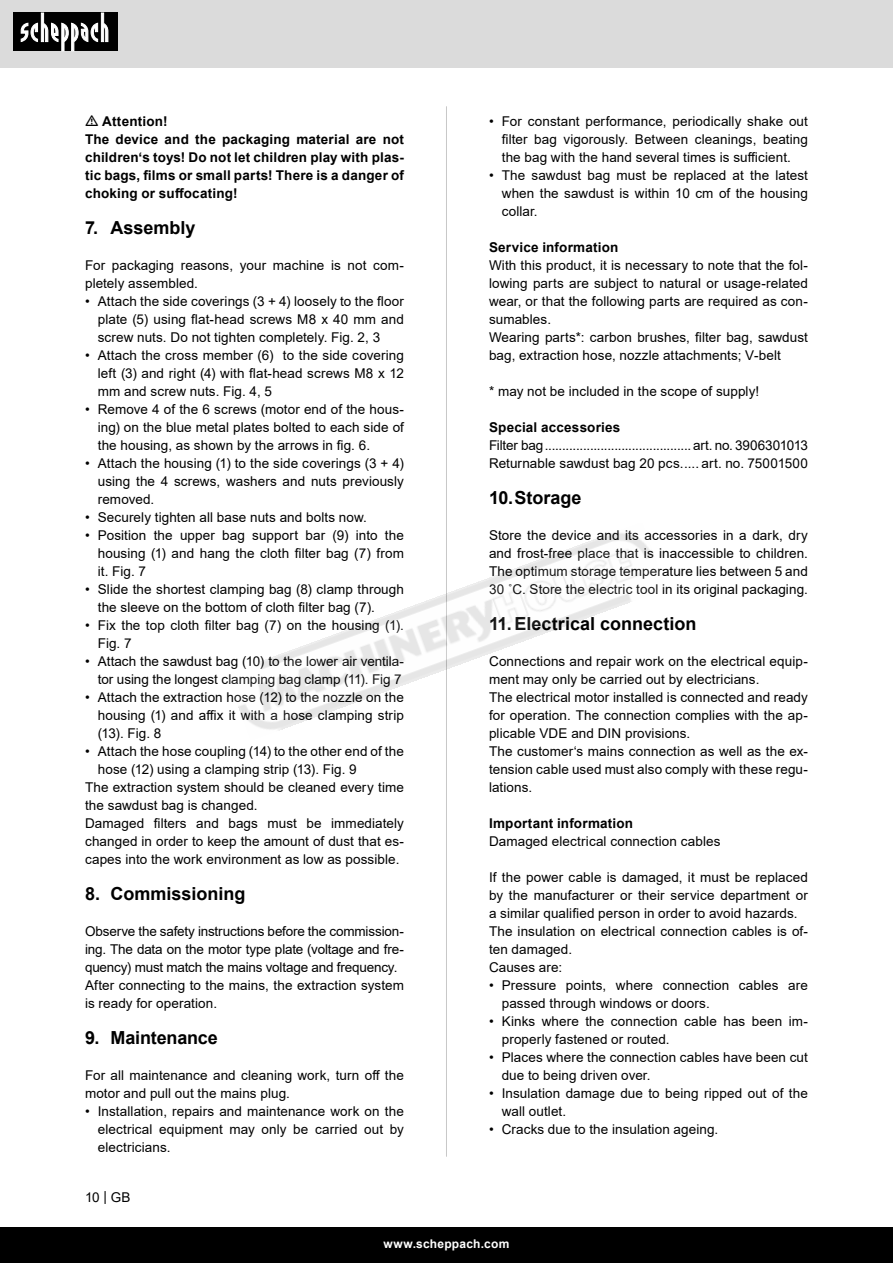
<style>
.page{position:relative;width:893px;height:1263px;background:#fff}
.page>*{position:absolute;margin:0;border:0;box-sizing:border-box;transform-origin:0 0}
.t1{font:700 18px "Arial";color:#000}
.t2{font:13.5px/18px "Arial";letter-spacing:.005em;color:#000}
.t3{font:700 13.5px/18px "Arial";letter-spacing:.015em;color:#000}
.t4{font:700 12px "Arial";letter-spacing:.02em;color:#fff}
</style>
<div class="page">
<div style="left:0;top:0;width:893px;height:67px;background:#dbdbdb"></div>
<div style="left:13px;top:13px;width:105px;height:38px;background:#000"></div>
<svg style="left:21px;top:13px;width:87px;height:38px"></svg>
<div style="left:0;top:1227px;width:893px;height:36px;background:#000"></div>
<hr style="left:446px;top:106px;width:1px;height:1051px;background:#c8c8c8">
<img style="left:238px;top:532px;width:416px;height:199px">
<p class="t3" style="left:85px;top:112px;width:320px;text-indent:17px">Attention!<br>The device and the packaging material are not children‘s toys! Do not let children play with plas&shy;tic bags, films or small parts! There is a danger of choking or suffocating!</p>
<h1 class="t1" style="left:85px;top:215px;width:112px">7. Assembly</h1>
<p class="t2" style="left:85px;top:256px;width:320px">For packaging reasons, your machine is not com&shy;pletely assembled.</p>
<p class="t2" style="left:98px;top:292px;width:308px;text-align:justify;text-indent:-13px">• Attach the side coverings (3 + 4) loosely to the floor plate (5) using flat-head screws M8 x 40 mm and screw nuts. Do not tighten completely. Fig. 2, 3</p>
<p class="t2" style="left:98px;top:346px;width:308px;text-align:justify;text-indent:-13px">• Attach the cross member (6) to the side covering left (3) and right (4) with flat-head screws M8 x 12 mm and screw nuts. Fig. 4, 5</p>
<p class="t2" style="left:98px;top:400px;width:308px;text-align:justify;text-indent:-13px">• Remove 4 of the 6 screws (motor end of the hous&shy;ing) on the blue metal plates bolted to each side of the housing, as shown by the arrows in fig. 6.</p>
<p class="t2" style="left:98px;top:454px;width:308px;text-align:justify;text-indent:-13px">• Attach the housing (1) to the side coverings (3 + 4) using the 4 screws, washers and nuts previously removed.</p>
<p class="t2" style="left:85px;top:508px;width:283px">• Securely tighten all base nuts and bolts now.</p>
<p class="t2" style="left:98px;top:526px;width:308px;text-align:justify;text-indent:-13px">• Position the upper bag support bar (9) into the housing (1) and hang the cloth filter bag (7) from it. Fig. 7</p>
<p class="t2" style="left:98px;top:580px;width:308px;text-indent:-13px">• Slide the shortest clamping bag (8) clamp through the sleeve on the bottom of cloth filter bag (7).</p>
<p class="t2" style="left:98px;top:616px;width:308px;text-indent:-13px">• Fix the top cloth filter bag (7) on the housing (1).<br>Fig. 7</p>
<p class="t2" style="left:85px;top:652px;width:320px;text-align:right">• Attach the sawdust bag (10) to the lower air ventila&shy;tor using the longest clamping bag clamp (11). Fig 7</p>
<p class="t2" style="left:98px;top:688px;width:308px;text-align:justify;text-indent:-13px">• Attach the extraction hose (12) to the nozzle on the housing (1) and affix it with a hose clamping strip (13). Fig. 8</p>
<p class="t2" style="left:85px;top:742px;width:320px">• Attach the hose coupling (14) to the other end of the</p>
<p class="t2" style="left:98px;top:760px;width:260px">hose (12) using a clamping strip (13). Fig. 9</p>
<p class="t2" style="left:85px;top:778px;width:320px">The extraction system should be cleaned every time</p>
<p class="t2" style="left:85px;top:796px;width:174px">the sawdust bag is changed.</p>
<p class="t2" style="left:85px;top:814px;width:320px">Damaged filters and bags must be immediately</p>
<p class="t2" style="left:85px;top:832px;width:320px">changed in order to keep the amount of dust that es-</p>
<p class="t2" style="left:85px;top:850px;width:316px">capes into the work environment as low as possible.</p>
<h1 class="t1" style="left:85px;top:881px;width:162px">8. Commissioning</h1>
<p class="t2" style="left:85px;top:922px;width:320px">Observe the safety instructions before the commission&shy;ing. The data on the motor type plate (voltage and fre&shy;quency) must match the mains voltage and frequency.<br>After connecting to the mains, the extraction system is ready for operation.</p>
<h1 class="t1" style="left:85px;top:1025px;width:134px">9. Maintenance</h1>
<p class="t2" style="left:85px;top:1066px;width:320px">For all maintenance and cleaning work, turn off the motor and pull out the mains plug.</p>
<p class="t2" style="left:98px;top:1102px;width:308px;text-align:justify;text-indent:-13px">• Installation, repairs and maintenance work on the electrical equipment may only be carried out by electricians.</p>
<p class="t2" style="left:85px;top:1188px;width:47px">10 | GB</p>
<p class="t2" style="left:502px;top:112px;width:308px;text-align:justify;text-indent:-13px">• For constant performance, periodically shake out filter bag vigorously. Between cleanings, beating the bag with the hand several times is sufficient.</p>
<p class="t2" style="left:502px;top:166px;width:308px;text-align:justify;text-indent:-13px">• The sawdust bag must be replaced at the latest when the sawdust is within 10 cm of the housing collar.</p>
<p class="t3" style="left:489px;top:238px;width:131px">Service information</p>
<p class="t2" style="left:489px;top:256px;width:320px">With this product, it is necessary to note that the fol&shy;lowing parts are subject to natural or usage-related wear, or that the following parts are required as con&shy;sumables.<br>Wearing parts*: carbon brushes, filter bag, sawdust bag, extraction hose, nozzle attachments; V-belt</p>
<p class="t2" style="left:489px;top:382px;width:272px">* may not be included in the scope of supply!</p>
<p class="t3" style="left:489px;top:418px;width:133px">Special accessories</p>
<p class="t2" style="left:489px;top:436px;width:320px">Filter bag.......................................... art. no. 3906301013<br>Returnable sawdust bag 20 pcs..... art. no. 75001500</p>
<h1 class="t1" style="left:489px;top:485px;width:94px">10.Storage</h1>
<p class="t2" style="left:489px;top:526px;width:320px;text-align:justify">Store the device and its accessories in a dark, dry and frost-free place that is inaccessible to children.<br>The optimum storage temperature lies between 5 and 30 ˚C. Store the electric tool in its original packaging.</p>
<h1 class="t1" style="left:489px;top:611px;width:209px">11.Electrical connection</h1>
<p class="t2" style="left:489px;top:652px;width:320px">Connections and repair work on the electrical equip&shy;ment may only be carried out by electricians.<br>The electrical motor installed is connected and ready for operation. The connection complies with the ap&shy;plicable VDE and DIN provisions.<br>The customer‘s mains connection as well as the ex&shy;tension cable used must also comply with these regu&shy;lations.</p>
<p class="t3" style="left:489px;top:814px;width:146px">Important information</p>
<p class="t2" style="left:489px;top:832px;width:233px">Damaged electrical connection cables</p>
<p class="t2" style="left:489px;top:868px;width:320px">If the power cable is damaged, it must be replaced by the manufacturer or their service department or a similar qualified person in order to avoid hazards.<br>The insulation on electrical connection cables is of&shy;ten damaged.<br>Causes are:</p>
<p class="t2" style="left:502px;top:976px;width:308px;text-indent:-13px">• Pressure points, where connection cables are passed through windows or doors.</p>
<p class="t2" style="left:502px;top:1012px;width:308px;text-indent:-13px">• Kinks where the connection cable has been im&shy;properly fastened or routed.</p>
<p class="t2" style="left:502px;top:1048px;width:308px;text-indent:-13px">• Places where the connection cables have been cut due to being driven over.</p>
<p class="t2" style="left:502px;top:1084px;width:308px;text-indent:-13px">• Insulation damage due to being ripped out of the wall outlet.</p>
<p class="t2" style="left:489px;top:1120px;width:231px">• Cracks due to the insulation ageing.</p>
<p class="t4" style="left:384px;top:1235px;width:127px">www.scheppach.com</p>
</div>
